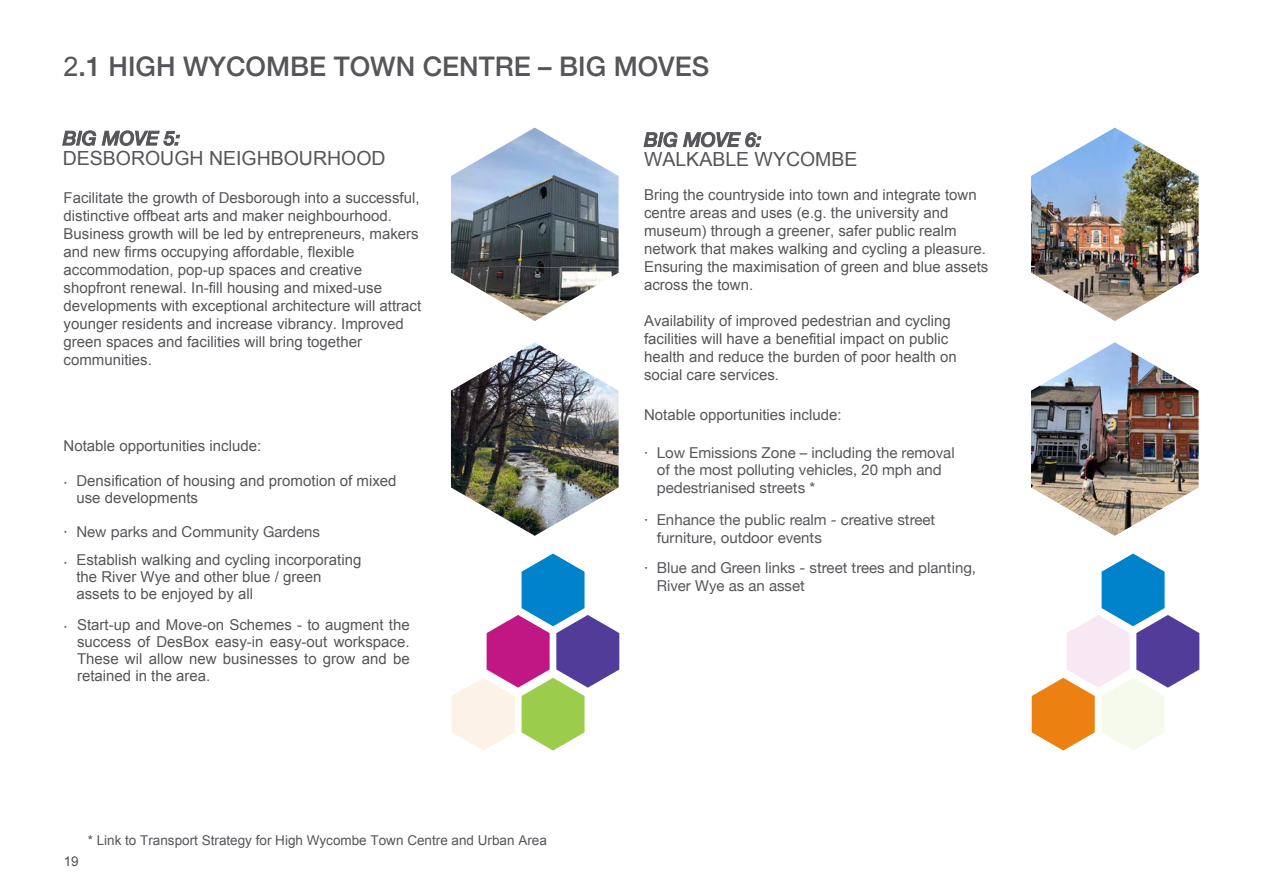
<style>
.page{position:relative;width:1263px;height:893px;background:#fff}
.page>*{position:absolute;margin:0;border:0;box-sizing:border-box;transform-origin:0 0}
.Heading_2{font:500 27px "Helvetica Neue";color:#55565a}
.Heading_3{font:19.5px/19.8px "Arial";color:#55565a}
.Heading_3-2{font:15px/18px "Arial";color:#55565a}
.t1{font:15px/17.5px "Helvetica Neue";color:#55565a}
.t2{font:13.5px "Arial";color:#55565a}
.t3{font:13.5px "Arial";color:#4d5156}
.s1{font-family:"Arial";font-weight:400}
.s2{font-family:"Helvetica Neue";font-weight:500;font-style:italic}
.s3{font-family:"Helvetica"}
.s4{font-family:"Arial"}
</style>
<div class="page">
<img style="left:451px;top:128px;width:168px;height:193px">
<img style="left:1031px;top:128px;width:167px;height:193px">
<img style="left:451px;top:342px;width:168px;height:194px">
<img style="left:1031px;top:342px;width:167px;height:194px">
<svg style="left:452px;top:553px;width:167px;height:197px"></svg>
<svg style="left:1032px;top:553px;width:167px;height:197px"></svg>
<p class="Heading_2" style="left:64px;top:44px;width:647px"><span class="s1">2</span>.1 HIGH WYCOMBE TOWN CENTRE – BIG MOVES</p>
<p class="Heading_3" style="left:63px;top:129px;width:324px"><span class="s2">BIG MOVE 5:<br></span>DESBOROUGH NEIGHBOURHOOD</p>
<p class="Heading_3-2" style="left:64px;top:188px;width:359px">Facilitate the growth of Desborough into a successful, distinctive offbeat arts and maker neighbourhood.<br>Business growth will be led by entrepreneurs, makers and new firms occupying affordable, flexible accommodation, pop-up spaces and creative shopfront renewal. In-fill housing and mixed-use developments with exceptional architecture will attract younger residents and increase vibrancy. Improved green spaces and facilities will bring together communities.</p>
<p class="Heading_3-2" style="left:64px;top:436px;width:199px">Notable opportunities include:</p>
<p class="Heading_3-2" style="left:76px;top:472px;width:322px;line-height:17.1px;text-indent:-13px"><span class="s3">·</span> Densification of housing and promotion of mixed use developments</p>
<p class="t1" style="left:64px;top:524px;width:258px"><span class="s3">·</span> New parks and Community Gardens</p>
<p class="Heading_3-2" style="left:76px;top:551px;width:287px;line-height:17.1px;text-indent:-13px"><span class="s3">·</span> Establish walking and cycling incorporating the River Wye and other blue / green assets to be enjoyed by all</p>
<p class="Heading_3-2" style="left:77px;top:616px;width:334px;line-height:17.1px;text-align:justify;text-indent:-14px"><span class="s3">·</span> Start-up and Move-on Schemes - to augment the success of DesBox easy-in easy-out workspace.<br>These wil allow new businesses to grow and be retained in the area.</p>
<p class="t3" style="left:64px;top:852px;width:17px">19</p>
<p class="t2" style="left:88px;top:832px;width:461px">* Link to Transport Strategy for High Wycombe Town Centre and Urban Area</p>
<p class="Heading_3" style="left:644px;top:130px;width:215px"><span class="s2">BIG MOVE 6:<br></span>WALKABLE WYCOMBE</p>
<p class="Heading_3-2" style="left:644px;top:186px;width:346px">Bring the countryside into town and integrate town centre areas and uses (e.g. the university and museum) through a greener, safer public realm network that makes walking and cycling a pleasure.<br>Ensuring the maximisation of green and blue assets across the town.</p>
<p class="Heading_3-2" style="left:644px;top:312px;width:314px">Availability of improved pedestrian and cycling facilities will have a benefitial impact on public health and reduce the burden of poor health on social care services.</p>
<p class="Heading_3-2" style="left:644px;top:406px;width:199px">Notable opportunities include:</p>
<p class="t1" style="left:657px;top:445px;width:299px;text-indent:-13px"><span class="s3">·</span> Low Emissions Zone – including the removal of the most polluting vehicles, 20 mph and pedestrianised streets <span class="s4">*</span></p>
<p class="t1" style="left:657px;top:511px;width:280px;line-height:18px;text-indent:-13px"><span class="s3">·</span> Enhance the public realm - creative street furniture, outdoor events</p>
<p class="t1" style="left:657px;top:560px;width:321px;line-height:18px;text-indent:-13px"><span class="s3">·</span> Blue and Green links - street trees and planting,<br>River Wye as an asset</p>
</div>
